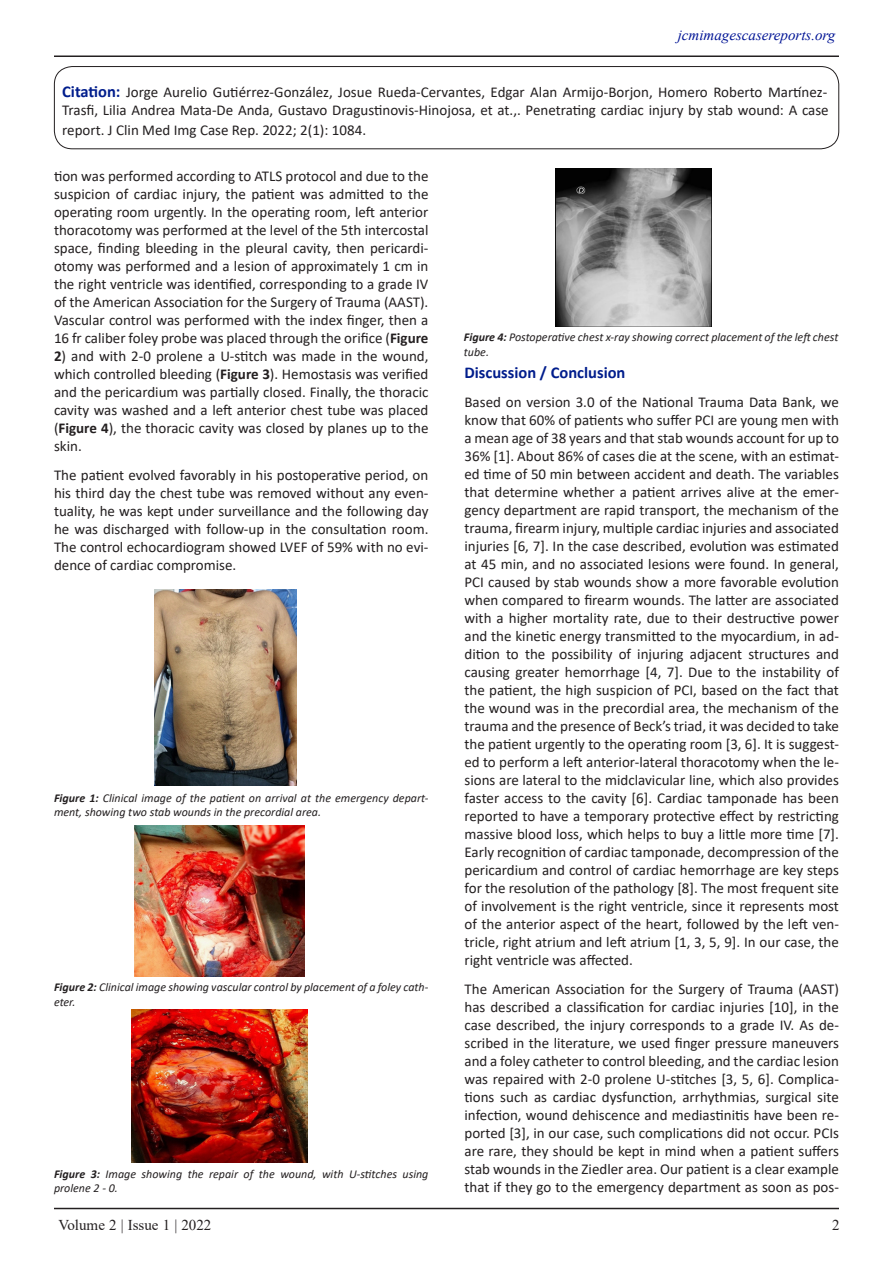
<style>
.page{position:relative;width:893px;height:1263px;background:#fff}
.page>*{position:absolute;margin:0;border:0;box-sizing:border-box;transform-origin:0 0}
.side_heading_new{font:700 16.5px "Calibri";color:#001d8c}
.side_heading_new-2{font:15px/18px "Calibri";color:#231f20;text-align:justify}
.Paragraph_Style_1{font:15px/18px "Calibri";color:#231f20}
.t1{font:italic 15px "Times New Roman";color:#001495}
.t2{font:15px "Times New Roman";color:#231f20}
.t3{font:italic 12px/14.4px "Calibri";color:#231f20}
.s1{font-weight:700;font-size:16.5px;color:#001d8c}
.s2{font-weight:700}
</style>
<div class="page">
<hr style="left:54px;top:56px;width:785px;height:1px;background:#231f20">
<hr style="left:54px;top:1208px;width:785px;height:1px;background:#231f20">
<div style="left:54px;top:66px;width:785px;height:83px;border:1px solid #231f20;border-radius:18px"></div>
<img style="left:155px;top:590px;width:141px;height:195px">
<img style="left:135px;top:825px;width:170px;height:151px">
<img style="left:132px;top:1009px;width:175px;height:153px">
<img style="left:555px;top:169px;width:156px;height:157px">
<p class="t1" style="left:678px;top:24px;width:159px">jcmimagescasereports.org</p>
<p class="Paragraph_Style_1" style="left:62px;top:83px;width:768px"><span class="s1">Citation:</span> Jorge Aurelio Gutiérrez-González, Josue Rueda-Cervantes, Edgar Alan Armijo-Borjon, Homero Roberto Martínez-<br>Trasfi, Lilia Andrea Mata-De Anda, Gustavo Dragustinovis-Hinojosa, et at.,. Penetrating cardiac injury by stab wound: A case</p>
<p class="Paragraph_Style_1" style="left:62px;top:120px;width:305px">report. J Clin Med Img Case Rep. 2022; 2(1): 1084.</p>
<p class="side_heading_new-2" style="left:54px;top:167px;width:376px">tion was performed according to ATLS protocol and due to the suspicion of cardiac injury, the patient was admitted to the operating room urgently. In the operating room, left anterior thoracotomy was performed at the level of the 5th intercostal space, finding bleeding in the pleural cavity, then pericardi&shy;otomy was performed and a lesion of approximately 1 cm in the right ventricle was identified, corresponding to a grade IV of the American Association for the Surgery of Trauma (AAST).<br>Vascular control was performed with the index finger, then a 16 fr caliber foley probe was placed through the orifice (<span class="s2">Figure</span></p>
<p class="side_heading_new-2" style="left:54px;top:347px;width:376px"><span class="s2">2</span>) and with 2-0 prolene a U-stitch was made in the wound, which controlled bleeding (<span class="s2">Figure 3</span>). Hemostasis was verified and the pericardium was partially closed. Finally, the thoracic cavity was washed and a left anterior chest tube was placed (<span class="s2">Figure 4</span>), the thoracic cavity was closed by planes up to the skin.</p>
<p class="side_heading_new-2" style="left:54px;top:465px;width:376px">The patient evolved favorably in his postoperative period, on his third day the chest tube was removed without any even&shy;tuality, he was kept under surveillance and the following day he was discharged with follow-up in the consultation room.<br>The control echocardiogram showed LVEF of 59% with no evi&shy;dence of cardiac compromise.</p>
<p class="t3" style="left:54px;top:790px;width:376px"><span class="s2">Figure 1:</span> Clinical image of the patient on arrival at the emergency depart&shy;ment, showing two stab wounds in the precordial area.</p>
<p class="t3" style="left:54px;top:979px;width:376px"><span class="s2">Figure 2:</span> Clinical image showing vascular control by placement of a foley cath&shy;eter.</p>
<p class="t3" style="left:54px;top:1166px;width:376px"><span class="s2">Figure 3:</span> Image showing the repair of the wound, with U-stitches using prolene 2 - 0.</p>
<p class="t3" style="left:464px;top:330px;width:376px"><span class="s2">Figure 4:</span> Postoperative chest x-ray showing correct placement of the left chest tube.</p>
<p class="side_heading_new" style="left:464px;top:361px;width:162px">Discussion / Conclusion</p>
<p class="side_heading_new-2" style="left:464px;top:393px;width:376px">Based on version 3.0 of the National Trauma Data Bank, we know that 60% of patients who suffer PCI are young men with a mean age of 38 years and that stab wounds account for up to 36% [1]. About 86% of cases die at the scene, with an estimat&shy;ed time of 50 min between accident and death. The variables that determine whether a patient arrives alive at the emer&shy;gency department are rapid transport, the mechanism of the trauma, firearm injury, multiple cardiac injuries and associated injuries [6, 7]. In the case described, evolution was estimated at 45 min, and no associated lesions were found. In general, PCI caused by stab wounds show a more favorable evolution when compared to firearm wounds. The latter are associated with a higher mortality rate, due to their destructive power and the kinetic energy transmitted to the myocardium, in ad&shy;dition to the possibility of injuring adjacent structures and causing greater hemorrhage [4, 7]. Due to the instability of the patient, the high suspicion of PCI, based on the fact that the wound was in the precordial area, the mechanism of the trauma and the presence of Beck’s triad, it was decided to take the patient urgently to the operating room [3, 6]. It is suggest&shy;ed to perform a left anterior-lateral thoracotomy when the le&shy;sions are lateral to the midclavicular line, which also provides faster access to the cavity [6]. Cardiac tamponade has been reported to have a temporary protective effect by restricting massive blood loss, which helps to buy a little more time [7].<br>Early recognition of cardiac tamponade, decompression of the pericardium and control of cardiac hemorrhage are key steps for the resolution of the pathology [8]. The most frequent site of involvement is the right ventricle, since it represents most of the anterior aspect of the heart, followed by the left ven&shy;tricle, right atrium and left atrium [1, 3, 5, 9]. In our case, the right ventricle was affected.</p>
<p class="side_heading_new-2" style="left:464px;top:979px;width:376px">The American Association for the Surgery of Trauma (AAST) has described a classification for cardiac injuries [10], in the case described, the injury corresponds to a grade IV. As de&shy;scribed in the literature, we used finger pressure maneuvers and a foley catheter to control bleeding, and the cardiac lesion was repaired with 2-0 prolene U-stitches [3, 5, 6]. Complica&shy;tions such as cardiac dysfunction, arrhythmias, surgical site infection, wound dehiscence and mediastinitis have been re&shy;ported [3], in our case, such complications did not occur. PCIs are rare, they should be kept in mind when a patient suffers stab wounds in the Ziedler area. Our patient is a clear example that if they go to the emergency department as soon as pos-</p>
<p class="t2" style="left:59px;top:1214px;width:154px">Volume 2 | Issue 1 | 2022</p>
<p class="t2" style="left:832px;top:1214px;width:9px">2</p>
</div>
